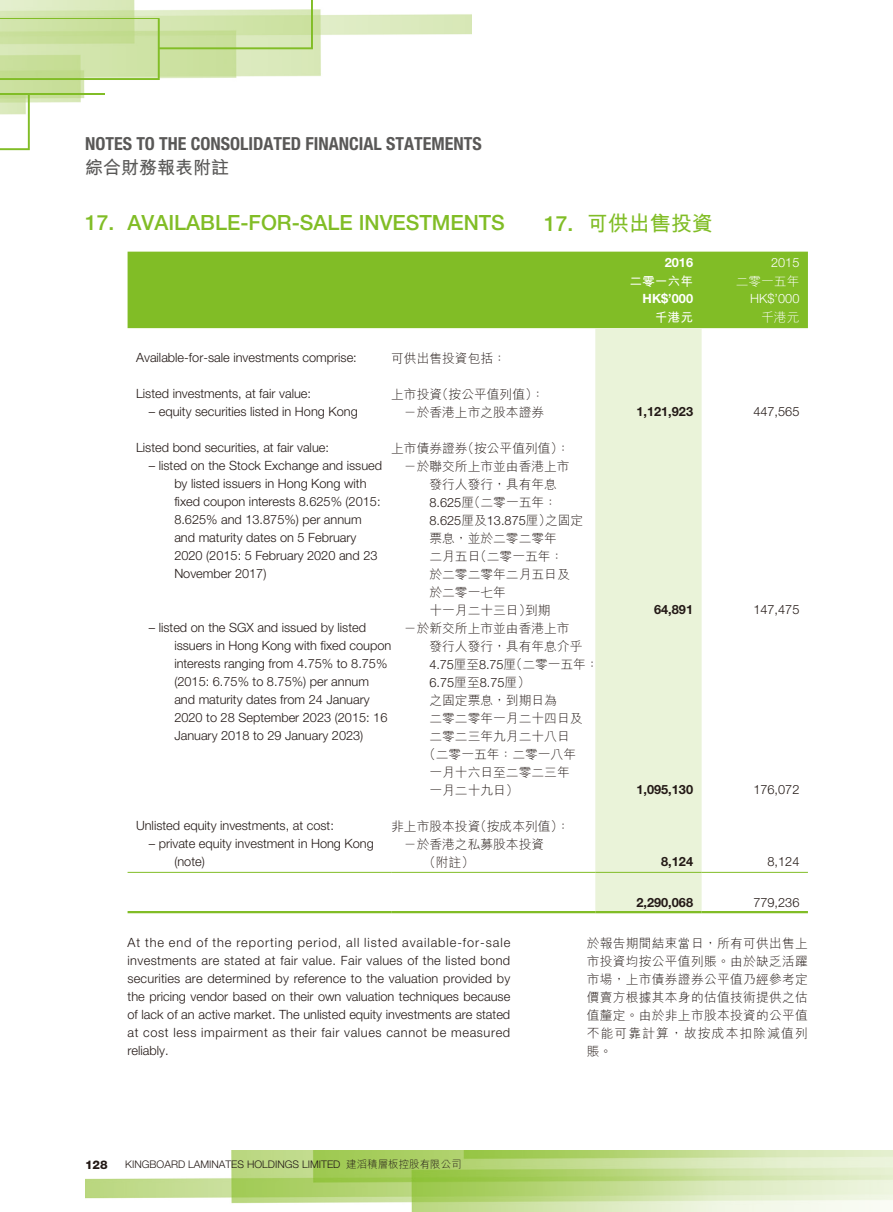
<style>
.page{position:relative;width:893px;height:1212px;background:#fff}
.page>*{position:absolute;margin:0;border:0;box-sizing:border-box;transform-origin:0 0}
.t1{font:500 21px "Helvetica Neue LT Std";color:#81bd26}
.t2{font:21px "M Hei HK Bold E Ten B5 H";color:#81bd26}
.t3{font:700 condensed 18px "Helvetica Neue LT Std";color:#595857}
.t4{font:18px "M Hei HK Bold E Ten B5 H";color:#595857}
.t5{font:300 12.75px/18px "Helvetica Neue LT Std";color:#231916}
.t6{font:12.75px/18px "M Hei HK Light E Ten B5 H";color:#231916}
.t7{font:700 12.75px "Helvetica Neue LT Std";color:#231916}
.t8{font:700 12.75px "Helvetica Neue LT Std";color:#fff}
.t9{font:300 12.75px "Helvetica Neue LT Std";color:#fff}
.t10{font:12.75px "M Hei HK Bold E Ten B5 H";color:#fff}
.t11{font:12.75px "M Hei HK Light E Ten B5 H";color:#fff}
.t12{font:800 12px "Helvetica Neue LT Std";color:#231916}
.t13{font:300 10.5px "Helvetica Neue LT Std";color:#231916}
.s1{font-family:"Helvetica Neue LT Std";font-weight:500}
.s2{font-family:"Helvetica Neue LT Std";font-weight:300}
.s3{font-family:"M Hei HK Light E Ten B5 H";font-weight:400}
</style>
<div class="page">
<img style="left:0;top:9px;width:472px;height:94px">
<img style="left:85px;top:1150px;width:808px;height:62px">
<svg style="left:0;top:0;width:313px;height:80px;background:#d1e4ac"></svg>
<hr style="left:0;top:93px;width:105px;height:2px;background:#81bd26">
<svg style="left:0;top:95px;width:30px;height:55px"></svg>
<hr style="left:0;top:18px;width:158px;height:1px;background:#81bd26">
<div style="left:128px;top:252px;width:680px;height:76px;background:#81bd26"></div>
<div style="left:595px;top:328px;width:107px;height:583px;background:#eaf3d9"></div>
<hr style="left:128px;top:872px;width:263px;height:1px;background:#81bd26">
<hr style="left:391px;top:872px;width:204px;height:1px;background:#81bd26">
<hr style="left:595px;top:872px;width:107px;height:1px;background:#81bd26">
<hr style="left:702px;top:872px;width:106px;height:1px;background:#81bd26">
<hr style="left:128px;top:911px;width:263px;height:2px;background:#81bd26">
<hr style="left:391px;top:911px;width:204px;height:2px;background:#81bd26">
<hr style="left:595px;top:911px;width:107px;height:2px;background:#81bd26">
<hr style="left:702px;top:911px;width:106px;height:2px;background:#81bd26">
<h2 class="t3" style="left:85px;top:137px;width:398px">NOTES TO THE CONSOLIDATED FINANCIAL STATEMENTS</h2>
<h2 class="t4" style="left:85px;top:160px;width:146px">綜合財務報表附註</h2>
<h1 class="t1" style="left:85px;top:215px;width:421px">17. AVAILABLE-FOR-SALE INVESTMENTS</h1>
<h1 class="t2" style="left:544px;top:216px;width:170px"><span class="s1">17.</span> 可供出售投資</h1>
<p class="t8" style="left:665px;top:258px;width:30px">2016</p>
<p class="t9" style="left:771px;top:258px;width:30px">2015</p>
<p class="t10" style="left:629px;top:276px;width:65px">二零一六年</p>
<p class="t11" style="left:736px;top:276px;width:65px">二零一五年</p>
<p class="t8" style="left:643px;top:294px;width:52px">HK$’000</p>
<p class="t9" style="left:750px;top:294px;width:51px">HK$’000</p>
<p class="t10" style="left:655px;top:312px;width:40px">千港元</p>
<p class="t11" style="left:761px;top:312px;width:40px">千港元</p>
<p class="t5" style="left:136px;top:350px;width:222px">Available-for-sale investments comprise:</p>
<p class="t6" style="left:391px;top:350px;width:116px">可供出售投資包括：</p>
<p class="t5" style="left:136px;top:386px;width:176px">Listed investments, at fair value:</p>
<p class="t6" style="left:391px;top:386px;width:154px">上市投資（按公平值列值）：</p>
<p class="t5" style="left:149px;top:404px;width:210px">– equity securities listed in Hong Kong</p>
<p class="t6" style="left:404px;top:404px;width:142px">－於香港上市之股本證券</p>
<p class="t7" style="left:636px;top:407px;width:58px">1,121,923</p>
<p class="t5" style="left:753px;top:404px;width:48px">447,565</p>
<p class="t5" style="left:136px;top:440px;width:194px">Listed bond securities, at fair value:</p>
<p class="t6" style="left:391px;top:440px;width:180px">上市債券證券（按公平值列值）：</p>
<p class="t5" style="left:174px;top:458px;width:209px;text-indent:-26px">– listed on the Stock Exchange and issued by listed issuers in Hong Kong with fixed coupon interests 8.625% (2015:<br>8.625% and 13.875%) per annum and maturity dates on 5 February<br>2020 (2015: 5 February 2020 and 23<br>November 2017)</p>
<p class="t6" style="left:429px;top:458px;width:142px;text-indent:-26px">－於聯交所上市並由香港上市發行人發行，具有年息<br><span class="s2">8.625</span>厘（二零一五年：</p>
<p class="t5" style="left:429px;top:513px;width:155px">8.625<span class="s3">厘及</span>13.875<span class="s3">厘）之固定</span></p>
<p class="t6" style="left:429px;top:530px;width:142px">票息，並於二零二零年二月五日（二零一五年：於二零二零年二月五日及於二零一七年<br>十一月二十三日）到期</p>
<p class="t7" style="left:654px;top:605px;width:40px">64,891</p>
<p class="t5" style="left:753px;top:602px;width:48px">147,475</p>
<p class="t5" style="left:174px;top:620px;width:218px;text-indent:-26px">– listed on the SGX and issued by listed issuers in Hong Kong with fixed coupon interests ranging from 4.75% to 8.75% (2015: 6.75% to 8.75%) per annum and maturity dates from 24 January 2020 to 28 September 2023 (2015: 16<br>January 2018 to 29 January 2023)</p>
<p class="t6" style="left:429px;top:620px;width:171px;text-indent:-26px">－於新交所上市並由香港上市<br>發行人發行，具有年息介乎<br><span class="s2">4.75</span>厘至<span class="s2">8.75</span>厘（二零一五年：</p>
<p class="t5" style="left:429px;top:675px;width:102px">6.75<span class="s3">厘至</span>8.75<span class="s3">厘）</span></p>
<p class="t6" style="left:429px;top:692px;width:129px">之固定票息，到期日為</p>
<p class="t6" style="left:429px;top:710px;width:154px">二零二零年一月二十四日及</p>
<p class="t6" style="left:429px;top:728px;width:142px">二零二三年九月二十八日</p>
<p class="t6" style="left:423px;top:746px;width:154px">（二零一五年：二零一八年</p>
<p class="t6" style="left:429px;top:764px;width:142px">一月十六日至二零二三年</p>
<p class="t6" style="left:429px;top:782px;width:91px">一月二十九日）</p>
<p class="t7" style="left:636px;top:785px;width:58px">1,095,130</p>
<p class="t5" style="left:753px;top:782px;width:48px">176,072</p>
<p class="t5" style="left:136px;top:818px;width:199px">Unlisted equity investments, at cost:</p>
<p class="t6" style="left:391px;top:818px;width:180px">非上市股本投資（按成本列值）：</p>
<p class="t5" style="left:174px;top:836px;width:201px;text-indent:-26px">– private equity investment in Hong Kong (note)</p>
<p class="t6" style="left:423px;top:836px;width:123px;text-indent:-19px">－於香港之私募股本投資（附註）</p>
<p class="t5" style="left:128px;top:935px;width:384px;text-align:justify">At the end of the reporting period, all listed available-for-sale investments are stated at fair value. Fair values of the listed bond securities are determined by reference to the valuation provided by the pricing vendor based on their own valuation techniques because of lack of an active market. The unlisted equity investments are stated at cost less impairment as their fair values cannot be measured reliably.</p>
<p class="t7" style="left:661px;top:857px;width:33px">8,124</p>
<p class="t5" style="left:767px;top:854px;width:33px">8,124</p>
<p class="t7" style="left:636px;top:897px;width:58px">2,290,068</p>
<p class="t5" style="left:753px;top:894px;width:48px">779,236</p>
<p class="t6" style="left:587px;top:935px;width:223px;text-align:justify">於報告期間結束當日，所有可供出售上市投資均按公平值列賬。由於缺乏活躍市場，上市債券證券公平值乃經參考定價賣方根據其本身的估值技術提供之估值釐定。由於非上市股本投資的公平值不能可靠計算，故按成本扣除減值列賬。</p>
<p class="t12" style="left:85px;top:1160px;width:24px">128</p>
<p class="t13" style="left:125px;top:1161px;width:338px">KINGBOARD LAMINATES HOLDINGS LIMITED <span class="s3">建滔積層板控股有限公司</span></p>
</div>
